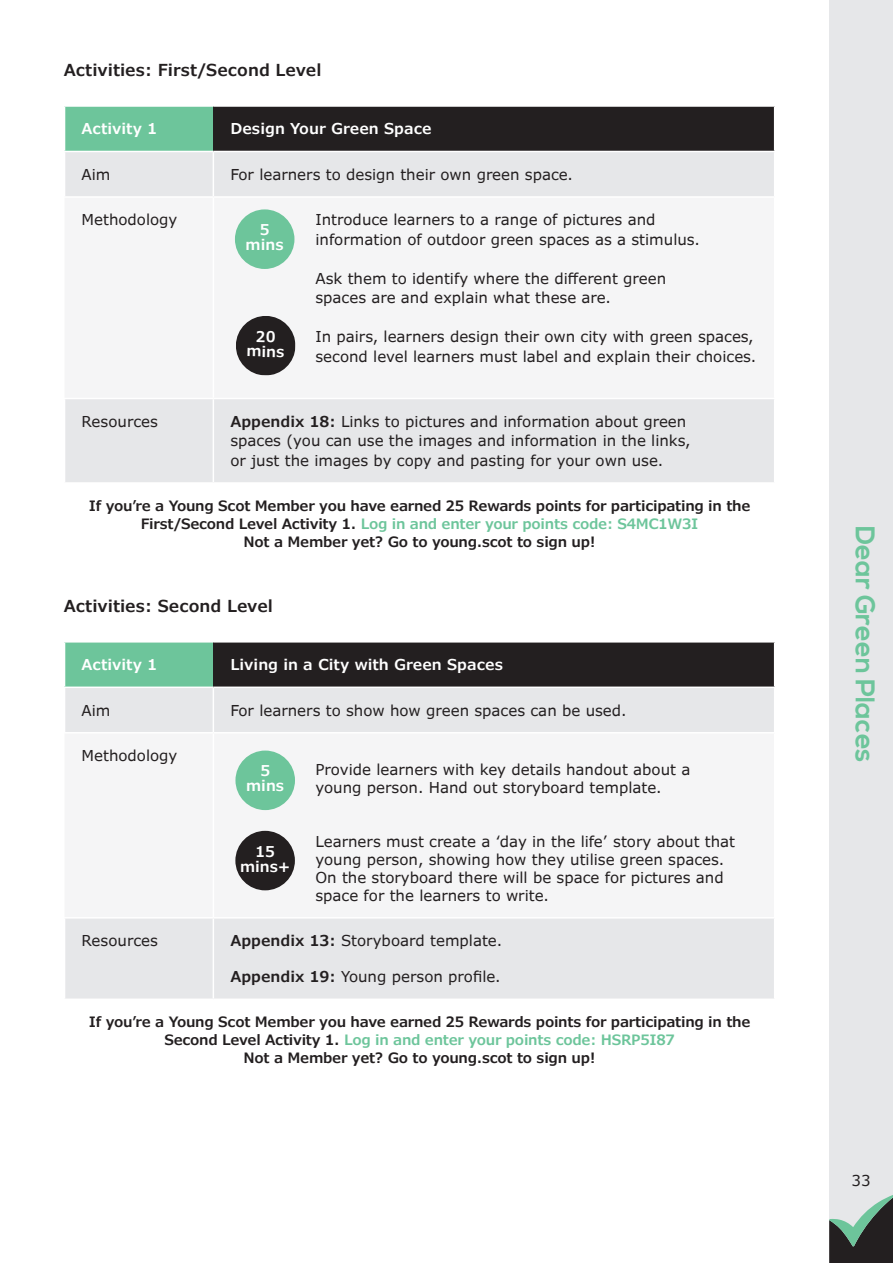
<style>
.page{position:relative;width:893px;height:1263px;background:#fff}
.page>*{position:absolute;margin:0;border:0;box-sizing:border-box;transform-origin:0 0}
.t1{font:700 27px "Nexa";color:#6dc59b}
.t2{font:600 16.5px "Verdana Pro";color:#231f20}
.t3{font:15px/19.5px "Verdana Pro";color:#231f20}
.t4{font:600 15px "Verdana Pro";color:#fff}
.t5{font:600 14.85px/14.9px "Verdana Pro";color:#fff;text-align:center}
.t6{font:600 14.25px/18px "Verdana Pro";letter-spacing:-.02em;color:#231f20;text-align:center}
.s1{font-weight:600}
.s2{color:#6dc59b}
</style>
<div class="page">
<div style="left:829px;top:0;width:64px;height:1263px;background:#e6e7e9"></div>
<svg style="left:829px;top:1195px;width:64px;height:68px"></svg>
<div style="left:65px;top:106px;width:148px;height:45px;background:#6dc59b"></div>
<div style="left:213px;top:106px;width:562px;height:45px;background:#231f20"></div>
<div style="left:65px;top:152px;width:709px;height:330px;background:#e6e7e9"></div>
<div style="left:65px;top:198px;width:709px;height:200px;background:#f5f5f6"></div>
<hr style="left:64px;top:105px;width:149px;height:2px;background:#fff">
<hr style="left:213px;top:105px;width:562px;height:2px;background:#fff">
<hr style="left:774px;top:107px;width:1px;height:44px;background:#fff">
<hr style="left:213px;top:152px;width:1px;height:44px;background:#fff">
<hr style="left:64px;top:196px;width:149px;height:2px;background:#fff">
<hr style="left:64px;top:398px;width:149px;height:1px;background:#fff">
<hr style="left:213px;top:399px;width:1px;height:83px;background:#fff">
<hr style="left:213px;top:196px;width:562px;height:2px;background:#fff">
<hr style="left:213px;top:198px;width:1px;height:200px;background:#fff">
<hr style="left:213px;top:398px;width:562px;height:1px;background:#fff">
<div style="left:65px;top:642px;width:148px;height:45px;background:#6dc59b"></div>
<div style="left:213px;top:642px;width:562px;height:45px;background:#231f20"></div>
<div style="left:65px;top:688px;width:709px;height:310px;background:#e6e7e9"></div>
<div style="left:65px;top:733px;width:709px;height:184px;background:#f5f5f6"></div>
<hr style="left:774px;top:642px;width:1px;height:44px;background:#fff">
<hr style="left:64px;top:686px;width:149px;height:2px;background:#fff">
<hr style="left:213px;top:686px;width:562px;height:2px;background:#fff">
<hr style="left:213px;top:688px;width:1px;height:44px;background:#fff">
<hr style="left:64px;top:732px;width:149px;height:1px;background:#fff">
<hr style="left:64px;top:917px;width:149px;height:1px;background:#fff">
<hr style="left:213px;top:918px;width:1px;height:80px;background:#fff">
<hr style="left:213px;top:732px;width:562px;height:1px;background:#fff">
<hr style="left:213px;top:733px;width:1px;height:184px;background:#fff">
<hr style="left:213px;top:917px;width:562px;height:1px;background:#fff">
<div style="left:235px;top:209px;width:59px;height:60px;background:#6dc59b;border-radius:50%"></div>
<svg style="left:236px;top:316px;width:60px;height:60px"></svg>
<div style="left:235px;top:750px;width:60px;height:60px;background:#6dc59b;border-radius:50%"></div>
<div style="left:235px;top:831px;width:60px;height:59px;background:#231f20;border-radius:50%"></div>
<p class="t2" style="left:64px;top:60px;width:259px">Activities: First/Second Level</p>
<p class="t4" style="left:82px;top:119px;width:77px">Activity 1</p>
<p class="t4" style="left:230px;top:119px;width:203px">Design Your Green Space</p>
<p class="t3" style="left:82px;top:165px;width:30px">Aim</p>
<p class="t3" style="left:230px;top:165px;width:344px">For learners to design their own green space.</p>
<p class="t3" style="left:82px;top:210px;width:97px">Methodology</p>
<p class="t3" style="left:315px;top:210px;width:386px">Introduce learners to a range of pictures and information of outdoor green spaces as a stimulus.</p>
<p class="t3" style="left:315px;top:269px;width:352px">Ask them to identify where the different green spaces are and explain what these are.</p>
<p class="t3" style="left:315px;top:327px;width:442px">In pairs, learners design their own city with green spaces, second level learners must label and explain their choices.</p>
<p class="t5" style="left:246px;top:223px;width:40px">5 mins</p>
<p class="t5" style="left:247px;top:329px;width:40px;rotate:1deg">20 mins</p>
<p class="t3" style="left:82px;top:412px;width:78px">Resources</p>
<p class="t3" style="left:230px;top:412px;width:462px"><span class="s1">Appendix 18:</span> Links to pictures and information about green spaces (you can use the images and information in the links, or just the images by copy and pasting for your own use.</p>
<p class="t6" style="left:89px;top:497px;width:663px">If you’re a Young Scot Member you have earned 25 Rewards points for participating in the<br>First/Second Level Activity 1. <span class="s2">Log in and enter your points code: S4MC1W3I<br></span>Not a Member yet? Go to young.scot to sign up!</p>
<p class="t2" style="left:64px;top:595px;width:211px">Activities: Second Level</p>
<p class="t4" style="left:82px;top:655px;width:77px">Activity 1</p>
<p class="t4" style="left:230px;top:655px;width:274px">Living in a City with Green Spaces</p>
<p class="t3" style="left:82px;top:701px;width:30px">Aim</p>
<p class="t3" style="left:230px;top:701px;width:398px">For learners to show how green spaces can be used.</p>
<p class="t3" style="left:82px;top:746px;width:97px">Methodology</p>
<p class="t3" style="left:315px;top:760px;width:376px;line-height:18px">Provide learners with key details handout about a young person. Hand out storyboard template.</p>
<p class="t3" style="left:315px;top:832px;width:421px;line-height:18px">Learners must create a ‘day in the life’ story about that young person, showing how they utilise green spaces.<br>On the storyboard there will be space for pictures and space for the learners to write.</p>
<p class="t3" style="left:82px;top:931px;width:78px">Resources</p>
<p class="t3" style="left:230px;top:931px;width:273px"><span class="s1">Appendix 13:</span> Storyboard template.</p>
<p class="t3" style="left:230px;top:967px;width:272px"><span class="s1">Appendix 19:</span> Young person profile.</p>
<p class="t6" style="left:89px;top:1013px;width:663px">If you’re a Young Scot Member you have earned 25 Rewards points for participating in the<br>Second Level Activity 1. <span class="s2">Log in and enter your points code: HSRP5I87<br></span>Not a Member yet? Go to young.scot to sign up!</p>
<p class="t5" style="left:246px;top:764px;width:40px">5 mins</p>
<p class="t5" style="left:240px;top:844px;width:52px">15 mins+</p>
<h1 class="t1" style="left:881px;top:526px;width:238px;rotate:90deg">Dear Green Places</h1>
<p class="t3" style="left:851px;top:1171px;width:21px">33</p>
</div>
